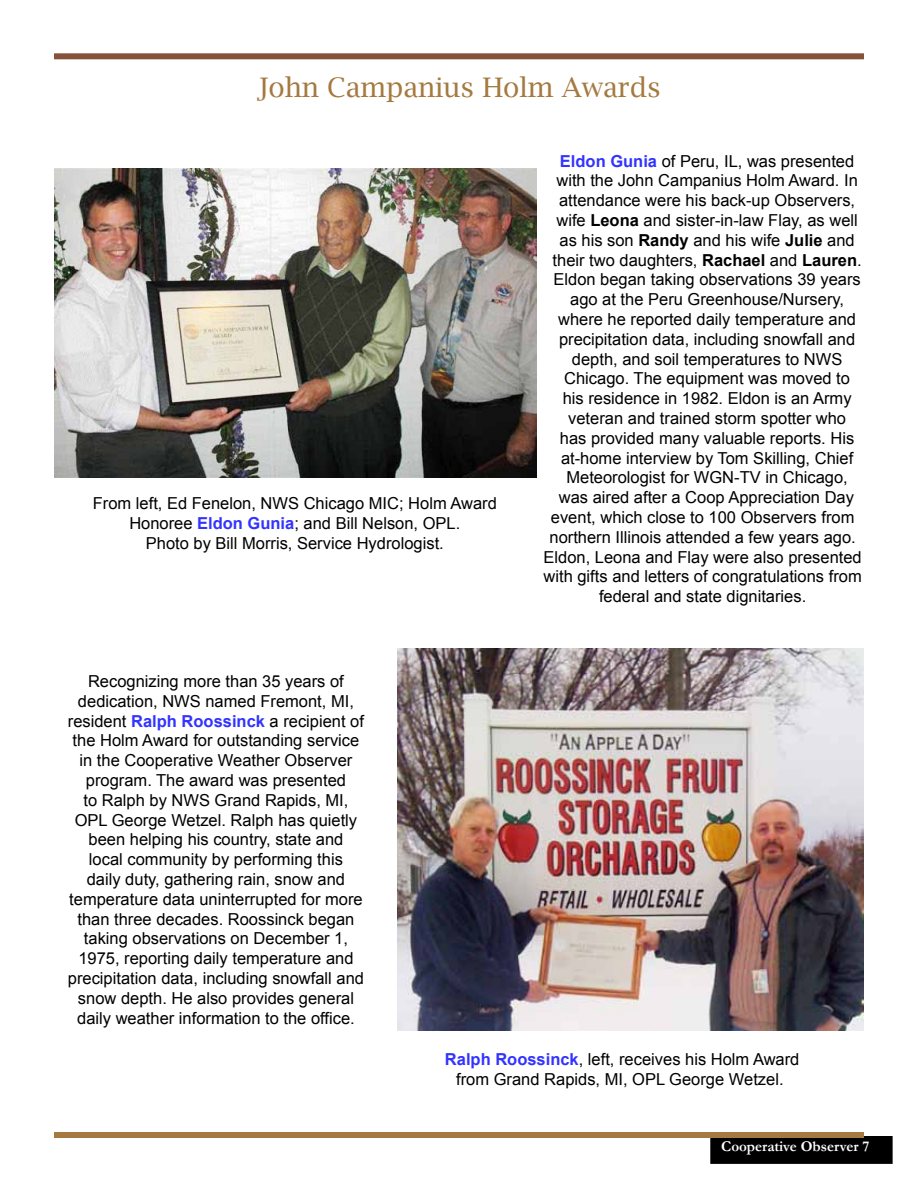
<style>
.page{position:relative;width:918px;height:1188px;background:#fff}
.page>*{position:absolute;margin:0;border:0;box-sizing:border-box;transform-origin:0 0}
.t1{font:27px "Lucida Bright";color:#a5793f}
.t2{font:16.5px/19.8px "Arial";color:#000;text-align:center}
.t3{font:700 15px "Garamond";color:#fff}
.s1{font-weight:700;color:#33f}
.s2{font-weight:700}
</style>
<div class="page">
<div style="left:711px;top:1137px;width:181px;height:26px;background:#000"></div>
<div style="left:710px;top:1136px;width:183px;height:28px;border:2px solid #000"></div>
<div style="left:54px;top:1132px;width:810px;height:6px;background:#a5793f"></div>
<img style="left:54px;top:168px;width:483px;height:309px">
<div style="left:54px;top:53px;width:810px;height:6px;background:#845339"></div>
<img style="left:398px;top:649px;width:466px;height:381px">
<h1 class="t1" style="left:257px;top:71px;width:405px">John Campanius Holm Awards</h1>
<p class="t2" style="left:93px;top:493px;width:406px">From left, Ed Fenelon, NWS Chicago MIC; Holm Award<br>Honoree <span class="s1">Eldon Gunia</span>; and Bill Nelson, OPL.<br>Photo by Bill Morris, Service Hydrologist.</p>
<p class="t2" style="left:68px;top:671px;width:298px">Recognizing more than 35 years of dedication, NWS named Fremont, MI, resident <span class="s1">Ralph Roossinck</span> a recipient of the Holm Award for outstanding service in the Cooperative Weather Observer program. The award was presented<br>to Ralph by NWS Grand Rapids, MI, OPL George Wetzel. Ralph has quietly been helping his country, state and<br>local community by performing this<br>daily duty, gathering rain, snow and temperature data uninterrupted for more than three decades. Roossinck began taking observations on December 1, 1975, reporting daily temperature and precipitation data, including snowfall and snow depth. He also provides general daily weather information to the office.</p>
<p class="t2" style="left:544px;top:151px;width:320px"><span class="s1">Eldon Gunia</span> of Peru, IL, was presented with the John Campanius Holm Award. In attendance were his back-up Observers, wife <span class="s2">Leona</span> and sister-in-law Flay, as well as his son <span class="s2">Randy</span> and his wife <span class="s2">Julie</span> and their two daughters, <span class="s2">Rachael</span> and <span class="s2">Lauren</span>.<br>Eldon began taking observations 39 years ago at the Peru Greenhouse/Nursery, where he reported daily temperature and precipitation data, including snowfall and depth, and soil temperatures to NWS Chicago. The equipment was moved to<br>his residence in 1982. Eldon is an Army veteran and trained storm spotter who<br>has provided many valuable reports. His at-home interview by Tom Skilling, Chief Meteorologist for WGN-TV in Chicago,<br>was aired after a Coop Appreciation Day event, which close to 100 Observers from northern Illinois attended a few years ago.<br>Eldon, Leona and Flay were also presented with gifts and letters of congratulations from federal and state dignitaries.</p>
<p class="t2" style="left:445px;top:1050px;width:356px"><span class="s1">Ralph Roossinck</span>, left, receives his Holm Award from Grand Rapids, MI, OPL George Wetzel.</p>
<p class="t3" style="left:721px;top:1136px;width:150px">Cooperative Observer 7</p>
</div>
